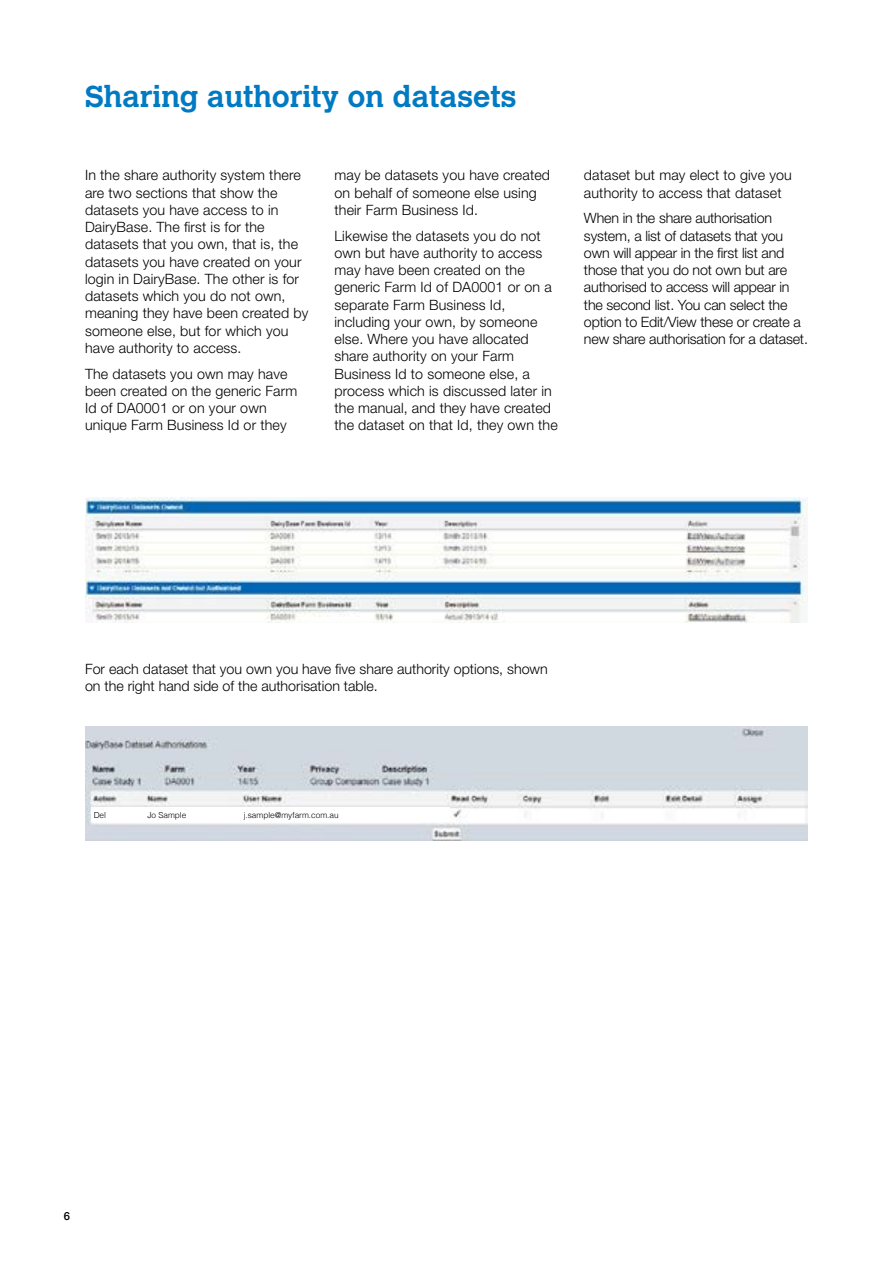
<style>
.page{position:relative;width:893px;height:1263px;background:#fff}
.page>*{position:absolute;margin:0;border:0;box-sizing:border-box;transform-origin:0 0}
.t1{font:700 30px "Calvert MT Std";color:#007ac2}
.t2{font:300 14.25px/17.2px "Helvetica Neue LT Std";letter-spacing:.01em;color:#000}
.t3{font:300 14.25px/17.2px "Helvetica Neue LT Std";letter-spacing:-.01em;color:#000}
.t4{font:500 11.25px "Helvetica Neue LT Std";color:#000}
.t5{font:300 8.25px "Helvetica";color:#000}
</style>
<div class="page">
<img style="left:85px;top:498px;width:721px;height:125px">
<img style="left:85px;top:727px;width:723px;height:114px">
<div style="left:91px;top:808px;width:358px;height:14px;background:#fff"></div>
<h1 class="t1" style="left:85px;top:78px;width:433px">Sharing authority on datasets</h1>
<p class="t2" style="left:85px;top:166px;width:225px">In the share authority system there are two sections that show the datasets you have access to in<br>DairyBase. The first is for the datasets that you own, that is, the datasets you have created on your login in DairyBase. The other is for datasets which you do not own, meaning they have been created by someone else, but for which you have authority to access.</p>
<p class="t2" style="left:85px;top:365px;width:214px">The datasets you own may have been created on the generic Farm<br>Id of DA0001 or on your own unique Farm Business Id or they</p>
<p class="t2" style="left:334px;top:166px;width:217px">may be datasets you have created on behalf of someone else using their Farm Business Id.</p>
<p class="t2" style="left:334px;top:227px;width:225px">Likewise the datasets you do not own but have authority to access may have been created on the generic Farm Id of DA0001 or on a separate Farm Business Id, including your own, by someone else. Where you have allocated share authority on your Farm<br>Business Id to someone else, a process which is discussed later in the manual, and they have created the dataset on that Id, they own the</p>
<p class="t2" style="left:584px;top:166px;width:209px">dataset but may elect to give you authority to access that dataset</p>
<p class="t3" style="left:584px;top:209px;width:225px">When in the share authorisation system, a list of datasets that you own will appear in the first list and those that you do not own but are authorised to access will appear in the second list. You can select the option to Edit/View these or create a new share authorisation for a dataset.</p>
<p class="t2" style="left:85px;top:660px;width:464px">For each dataset that you own you have five share authority options, shown on the right hand side of the authorisation table.</p>
<p class="t5" style="left:94px;top:808px;width:14px">Del</p>
<p class="t5" style="left:147px;top:808px;width:40px">Jo Sample</p>
<p class="t5" style="left:244px;top:808px;width:97px">j.sample@myfarm.com.au</p>
<p class="t4" style="left:64px;top:1210px;width:8px">6</p>
</div>
